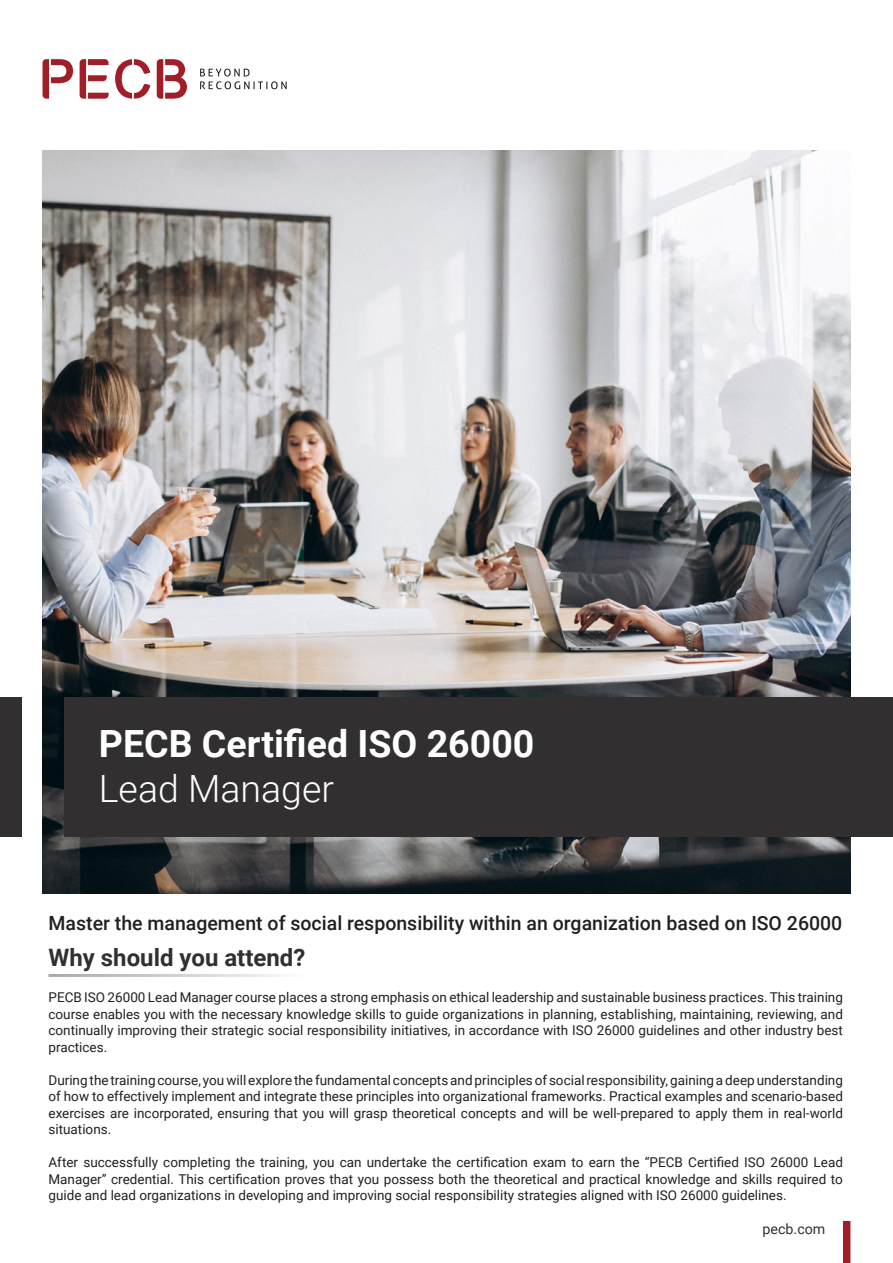
<style>
.page{position:relative;width:893px;height:1263px;background:#fff}
.page>*{position:absolute;margin:0;border:0;box-sizing:border-box;transform-origin:0 0}
.t1{font:700 37.5px "Roboto";color:#fff}
.t2{font:300 37.5px "Roboto";color:#fff}
.t3{font:700 24px "Roboto";color:#312f30}
.Title_H3{font:500 19.5px "Roboto";color:#231f20}
.Bullet_Points{font:14.25px "Roboto";color:#312f30}
.Body{font:13.5px/16.5px "Roboto";color:#231f20;text-align:justify}
</style>
<div class="page">
<img style="left:43px;top:151px;width:807px;height:743px">
<div style="left:65px;top:697px;width:828px;height:140px;background:#312f30"></div>
<div style="left:0;top:697px;width:21px;height:140px;background:#312f30"></div>
<div style="left:843px;top:1221px;width:7px;height:42px;background:#a11e29"></div>
<svg style="left:43px;top:59px;width:30px;height:40px"></svg>
<svg style="left:80px;top:59px;width:29px;height:40px"></svg>
<svg style="left:115px;top:59px;width:35px;height:40px"></svg>
<svg style="left:157px;top:59px;width:30px;height:40px"></svg>
<svg style="left:200px;top:69px;width:87px;height:20px"></svg>
<p class="t1" style="left:99px;top:718px;width:437px">PECB Certified ISO 26000</p>
<p class="t2" style="left:99px;top:763px;width:237px">Lead Manager</p>
<p class="Title_H3" style="left:49px;top:909px;width:795px">Master the management of social responsibility within an organization based on ISO 26000</p>
<p class="t3" style="left:49px;top:941px;width:258px">Why should you attend?</p>
<p class="Body" style="left:49px;top:988px;width:796px">PECB ISO 26000 Lead Manager course places a strong emphasis on ethical leadership and sustainable business practices. This training course enables you with the necessary knowledge skills to guide organizations in planning, establishing, maintaining, reviewing, and continually improving their strategic social responsibility initiatives, in accordance with ISO 26000 guidelines and other industry best practices.</p>
<p class="Body" style="left:49px;top:1071px;width:796px">During the training course, you will explore the fundamental concepts and principles of social responsibility, gaining a deep understanding of how to effectively implement and integrate these principles into organizational frameworks. Practical examples and scenario-based exercises are incorporated, ensuring that you will grasp theoretical concepts and will be well-prepared to apply them in real-world situations.</p>
<p class="Body" style="left:49px;top:1153px;width:796px">After successfully completing the training, you can undertake the certification exam to earn the “PECB Certified ISO 26000 Lead Manager” credential. This certification proves that you possess both the theoretical and practical knowledge and skills required to guide and lead organizations in developing and improving social responsibility strategies aligned with ISO 26000 guidelines.</p>
<p class="Bullet_Points" style="left:763px;top:1219px;width:64px">pecb.com</p>
</div>
